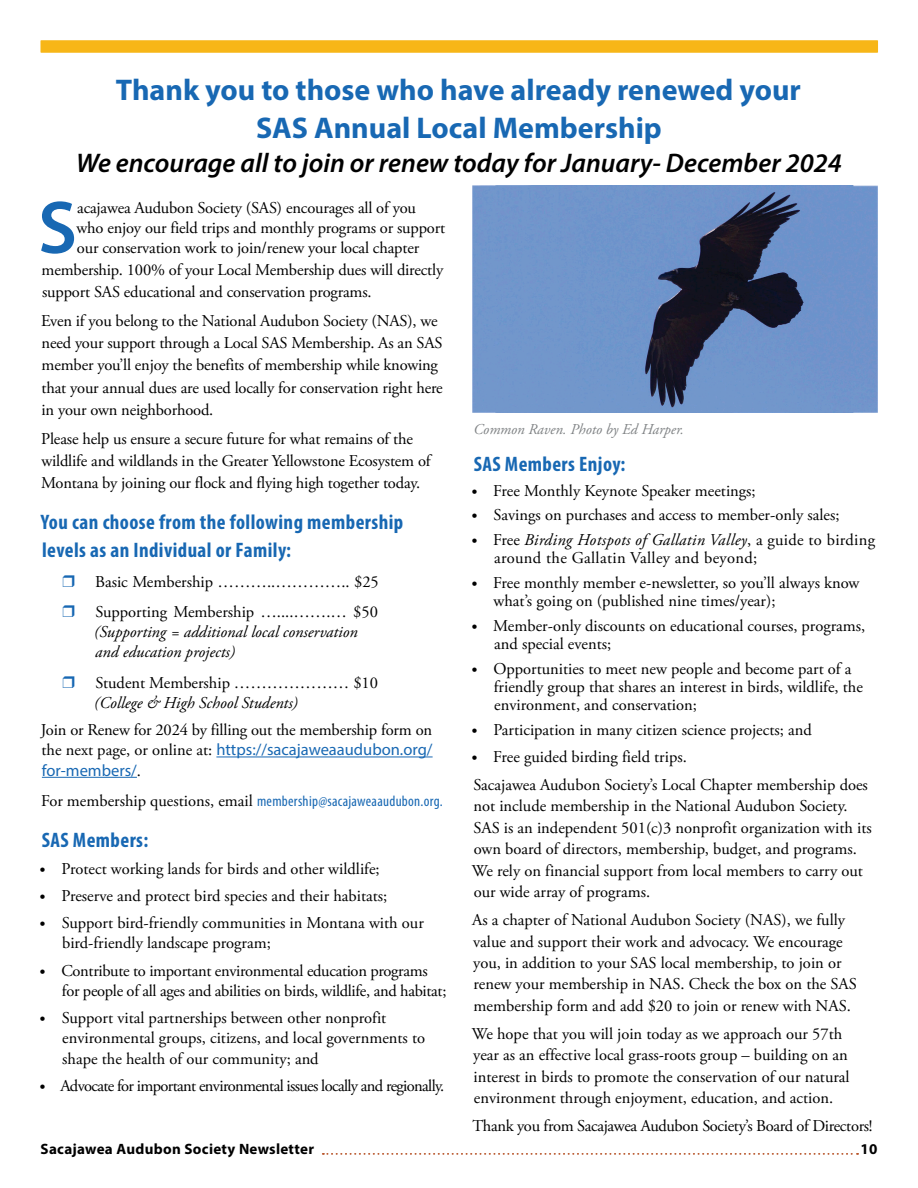
<style>
.page{position:relative;width:918px;height:1188px;background:#fff}
.page>*{position:absolute;margin:0;border:0;box-sizing:border-box;transform-origin:0 0}
._1st_para_body{font:600 75.3px "Myriad Pro";color:#1868b3}
.head_20__BLUE{font:700 30px "Myriad Pro";color:#1868b3}
.head{font:italic 600 27px "Myriad Pro";color:#000}
.subhead_myriad_bold_blue{font:700 condensed 21px/27.6px "Myriad Pro";letter-spacing:.02em;color:#1868b3}
.body{font:16.5px/21.5px "Adobe Garamond Pro";color:#000}
._1st_para_body-2{font:16.5px/19.8px "Adobe Garamond Pro";letter-spacing:-.01em;color:#000}
.body-2{font:16.5px/20.4px "Adobe Garamond Pro";letter-spacing:-.02em;color:#000}
.body-3{font:italic 16.5px/20.4px "Adobe Garamond Pro";color:#000}
.body-4{font:16.5px/18.1px "Adobe Garamond Pro";letter-spacing:.02em;color:#000}
.body-5{font:16.5px "Adobe Garamond Pro";letter-spacing:-.04em;color:#000}
.body-6{font:condensed 15px "Myriad Pro";letter-spacing:.02em;color:#1868b3}
.t1{font:700 15px "Myriad Pro";letter-spacing:.02em;color:#000}
.t2{font:italic 15px "Adobe Garamond Pro";color:#7f8284}
.s1{color:#1868b3}
.s2{font-family:"Myriad Pro";color:#1868b3}
.s3{font-family:"Adobe Garamond Pro";font-stretch:normal;font-size:16.5px;color:#000}
.s4{font-family:"Myriad Pro";font-weight:700}
.s5{font-style:italic}
</style>
<div class="page">
<hr style="left:216px;top:757px;width:217px;height:1px;background:#1868b3">
<hr style="left:42px;top:777px;width:95px;height:1px;background:#1868b3">
<div style="left:41px;top:40px;width:837px;height:12px;background:#f7b617"></div>
<svg style="left:323px;top:1153px;width:535px;height:2px"></svg>
<img style="left:472px;top:186px;width:405px;height:227px">
<p class="head_20__BLUE" style="left:116px;top:70px;width:687px">Thank you to those who have already renewed your</p>
<p class="head_20__BLUE" style="left:256px;top:108px;width:407px">SAS Annual Local Membership</p>
<p class="head" style="left:76px;top:145px;width:767px">We encourage all to join or renew today for January- December 2024</p>
<p class="_1st_para_body" style="left:38px;top:180px;width:41px">S</p>
<p class="_1st_para_body-2" style="left:77px;top:199px;width:370px">acajawea Audubon Society (SAS) encourages all of you who enjoy our field trips and monthly programs or support our conservation work to join/renew your local chapter</p>
<p class="_1st_para_body-2" style="left:42px;top:259px;width:403px;line-height:22.2px">membership. 100% of your Local Membership dues will directly support SAS educational and conservation programs.</p>
<p class="body" style="left:41px;top:310px;width:403px;line-height:22.2px">Even if you belong to the National Audubon Society (NAS), we need your support through a Local SAS Membership. As an SAS member you’ll enjoy the benefits of membership while knowing that your annual dues are used locally for conservation right here in your own neighborhood.</p>
<p class="body" style="left:41px;top:428px;width:391px;line-height:22.2px">Please help us ensure a secure future for what remains of the wildlife and wildlands in the Greater Yellowstone Ecosystem of<br>Montana by joining our flock and flying high together today.</p>
<p class="subhead_myriad_bold_blue" style="left:41px;top:508px;width:364px">You can choose from the following membership levels as an Individual or Family:</p>
<p class="body" style="left:62px;top:571px;width:318px"><span class="s1">❒</span> Basic Membership ………..………….. $25</p>
<p class="body" style="left:62px;top:601px;width:317px"><span class="s1">❒</span> Supporting Membership …....…….… $50</p>
<p class="body-3" style="left:94px;top:622px;width:265px">(Supporting = additional local conservation and education projects)</p>
<p class="body" style="left:62px;top:672px;width:317px"><span class="s1">❒</span> Student Membership ………………… $10</p>
<p class="body-3" style="left:94px;top:693px;width:205px">(College &amp; High School Students)</p>
<p class="body" style="left:41px;top:720px;width:393px;line-height:20.4px;text-align:justify">Join or Renew for 2024 by filling out the membership form on the next page, or online at: <span class="s2">https://sacajaweaaudubon.org/ for-members/</span>.</p>
<p class="body-6" style="left:41px;top:792px;width:403px"><span class="s3">For membership questions, email</span> membership@sacajaweaaudubon.org.</p>
<p class="subhead_myriad_bold_blue" style="left:42px;top:826px;width:108px">SAS Members:</p>
<p class="body" style="left:40px;top:859px;width:341px"><span class="s4">•</span> Protect working lands for birds and other wildlife;</p>
<p class="body" style="left:40px;top:886px;width:349px"><span class="s4">•</span> Preserve and protect bird species and their habitats;</p>
<p class="body" style="left:62px;top:913px;width:363px;line-height:20.4px;text-indent:-22px"><span class="s4">•</span> Support bird-friendly communities in Montana with our bird-friendly landscape program;</p>
<p class="body-2" style="left:62px;top:961px;width:386px;text-indent:-22px"><span class="s4">•</span> Contribute to important environmental education programs for people of all ages and abilities on birds, wildlife, and habitat;</p>
<p class="body" style="left:62px;top:1008px;width:364px;line-height:20.4px;text-indent:-22px"><span class="s4">•</span> Support vital partnerships between other nonprofit environmental groups, citizens, and local governments to shape the health of our community; and</p>
<p class="body-5" style="left:40px;top:1076px;width:406px"><span class="s4">•</span> Advocate for important environmental issues locally and regionally.</p>
<p class="t2" style="left:474px;top:421px;width:212px">Common Raven. Photo by Ed Harper.</p>
<p class="subhead_myriad_bold_blue" style="left:474px;top:450px;width:153px">SAS Members Enjoy:</p>
<p class="body" style="left:472px;top:480px;width:285px"><span class="s4">•</span> Free Monthly Keynote Speaker meetings;</p>
<p class="body" style="left:472px;top:505px;width:369px"><span class="s4">•</span> Savings on purchases and access to member-only sales;</p>
<p class="body-4" style="left:494px;top:532px;width:383px;text-indent:-22px"><span class="s4">•</span> Free <span class="s5">Birding Hotspots of Gallatin Valley</span>, a guide to birding around the Gallatin Valley and beyond;</p>
<p class="body" style="left:494px;top:575px;width:367px;line-height:18.1px;text-indent:-22px"><span class="s4">•</span> Free monthly member e-newsletter, so you’ll always know what’s going on (published nine times/year);</p>
<p class="body" style="left:494px;top:618px;width:373px;line-height:18.1px;text-indent:-22px"><span class="s4">•</span> Member-only discounts on educational courses, programs, and special events;</p>
<p class="body" style="left:494px;top:661px;width:371px;line-height:18.1px;text-indent:-22px"><span class="s4">•</span> Opportunities to meet new people and become part of a friendly group that shares an interest in birds, wildlife, the environment, and conservation;</p>
<p class="body" style="left:472px;top:720px;width:341px"><span class="s4">•</span> Participation in many citizen science projects; and</p>
<p class="body" style="left:472px;top:746px;width:216px"><span class="s4">•</span> Free guided birding field trips.</p>
<p class="body" style="left:472px;top:775px;width:401px">Sacajawea Audubon Society’s Local Chapter membership does not include membership in the National Audubon Society.<br>SAS is an independent 501(c)3 nonprofit organization with its own board of directors, membership, budget, and programs.<br>We rely on financial support from local members to carry out our wide array of programs.</p>
<p class="body" style="left:472px;top:910px;width:386px">As a chapter of National Audubon Society (NAS), we fully value and support their work and advocacy. We encourage you, in addition to your SAS local membership, to join or renew your membership in NAS. Check the box on the SAS membership form and add $20 to join or renew with NAS.</p>
<p class="body" style="left:472px;top:1024px;width:379px">We hope that you will join today as we approach our 57th year as an effective local grass-roots group – building on an interest in birds to promote the conservation of our natural environment through enjoyment, education, and action.</p>
<p class="body-2" style="left:472px;top:1116px;width:402px">Thank you from Sacajawea Audubon Society’s Board of Directors!</p>
<p class="t1" style="left:40px;top:1139px;width:275px">Sacajawea Audubon Society Newsletter</p>
<p class="t1" style="left:861px;top:1139px;width:18px">10</p>
</div>
